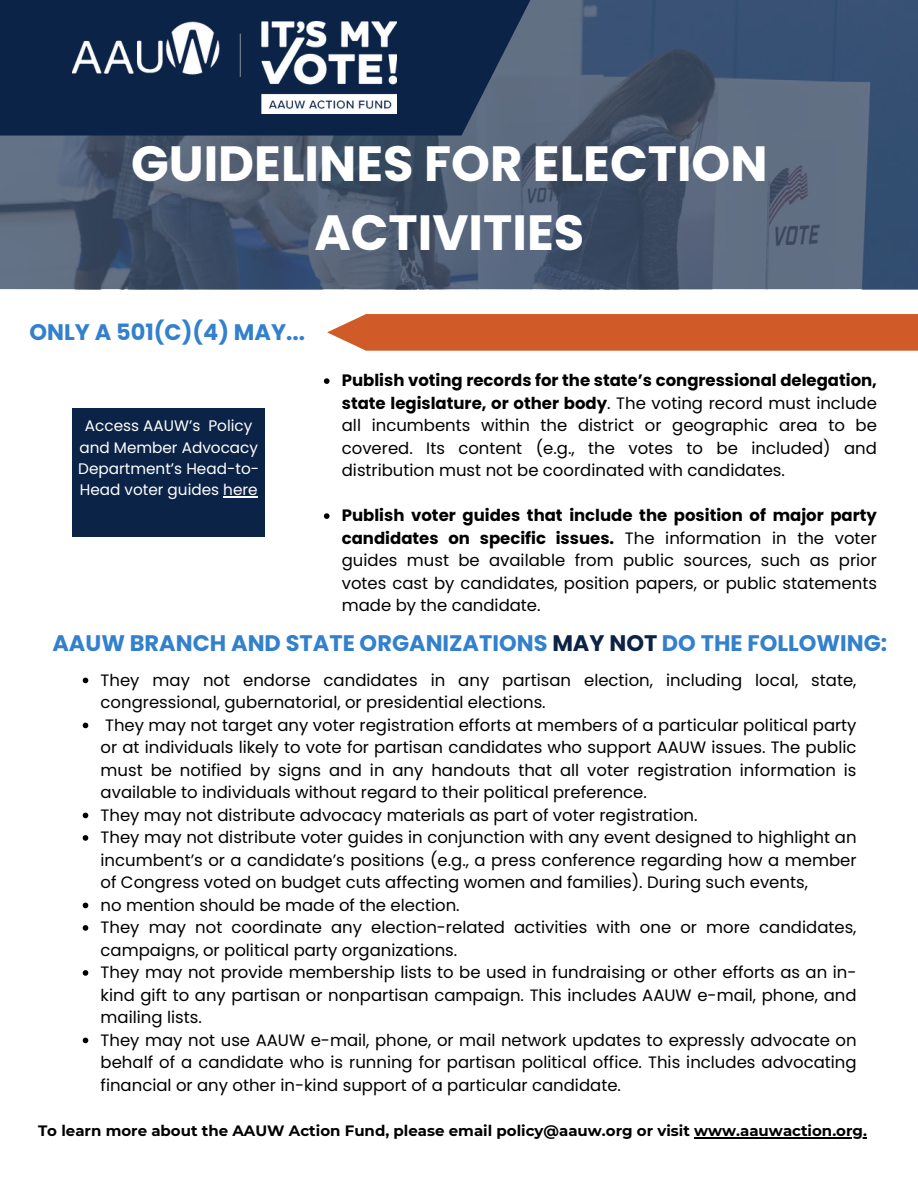
<style>
.page{position:relative;width:918px;height:1188px;background:#fff}
.page>*{position:absolute;margin:0;border:0;box-sizing:border-box;transform-origin:0 0}
.t1{font:700 49.5px/68.7px "Poppins";color:#fff;text-align:center}
.t2{font:700 22.5px "Poppins";color:#3380cd}
.t3{font:16.5px/22.5px "Poppins";color:#000;text-align:justify}
.t4{font:15.3px/21.3px "Poppins";color:#fff;text-align:center}
.t5{font:700 15px "Montserrat";color:#000}
.s1{font-weight:700}
.s2{color:#0b2346}
</style>
<div class="page">
<svg style="left:0;top:0;width:918px;height:289px;background:#4a5b73"></svg>
<svg style="left:0;top:0;width:530px;height:136px;background:#142b4c"></svg>
<svg style="left:327px;top:314px;width:591px;height:37px;background:#d26131"></svg>
<img style="left:73px;top:22px;width:324px;height:92px">
<svg style="left:324px;top:378px;width:6px;height:6px"></svg>
<svg style="left:324px;top:513px;width:6px;height:6px"></svg>
<div style="left:73px;top:409px;width:192px;height:128px;background:#0b2346"></div>
<hr style="left:223px;top:497px;width:35px;height:1px;background:#fff">
<svg style="left:83px;top:678px;width:5px;height:5px"></svg>
<svg style="left:83px;top:723px;width:5px;height:5px"></svg>
<svg style="left:83px;top:813px;width:5px;height:5px"></svg>
<svg style="left:83px;top:835px;width:5px;height:6px"></svg>
<svg style="left:83px;top:903px;width:5px;height:5px"></svg>
<svg style="left:83px;top:925px;width:5px;height:6px"></svg>
<svg style="left:83px;top:970px;width:5px;height:6px"></svg>
<svg style="left:83px;top:1038px;width:5px;height:5px"></svg>
<hr style="left:694px;top:1138px;width:173px;height:1px;background:#000">
<p class="t1" style="left:131px;top:130px;width:638px">GUIDELINES FOR ELECTION<br>ACTIVITIES</p>
<p class="t2" style="left:30px;top:316px;width:277px">ONLY A 501(C)(4) MAY...</p>
<p class="t4" style="left:78px;top:415px;width:182px">Access AAUW’s Policy and Member Advocacy<br>Department’s Head-to-<br>Head voter guides here</p>
<h2 class="t3" style="left:342px;top:369px;width:537px"><span class="s1">Publish voting records for the state’s congressional delegation, state legislature, or other body</span>. The voting record must include all incumbents within the district or geographic area to be covered. Its content (e.g., the votes to be included) and distribution must not be coordinated with candidates.</h2>
<p class="t3" style="left:342px;top:504px;width:537px"><span class="s1">Publish voter guides that include the position of major party candidates on specific issues.</span> The information in the voter guides must be available from public sources, such as prior votes cast by candidates, position papers, or public statements made by the candidate.</p>
<p class="t2" style="left:52px;top:628px;width:836px">AAUW BRANCH AND STATE ORGANIZATIONS <span class="s2">MAY NOT</span> DO THE FOLLOWING:</p>
<h2 class="t3" style="left:101px;top:668px;width:757px">They may not endorse candidates in any partisan election, including local, state, congressional, gubernatorial, or presidential elections.</h2>
<p class="t3" style="left:101px;top:713px;width:757px">They may not target any voter registration efforts at members of a particular political party or at individuals likely to vote for partisan candidates who support AAUW issues. The public must be notified by signs and in any handouts that all voter registration information is available to individuals without regard to their political preference.</p>
<p class="t3" style="left:101px;top:803px;width:598px">They may not distribute advocacy materials as part of voter registration.</p>
<p class="t3" style="left:101px;top:826px;width:757px">They may not distribute voter guides in conjunction with any event designed to highlight an incumbent’s or a candidate’s positions (e.g., a press conference regarding how a member of Congress voted on budget cuts affecting women and families). During such events,</p>
<p class="t3" style="left:101px;top:893px;width:361px">no mention should be made of the election.</p>
<p class="t3" style="left:101px;top:916px;width:757px">They may not coordinate any election-related activities with one or more candidates, campaigns, or political party organizations.</p>
<p class="t3" style="left:101px;top:961px;width:757px">They may not provide membership lists to be used in fundraising or other efforts as an in&shy;kind gift to any partisan or nonpartisan campaign. This includes AAUW e-mail, phone, and mailing lists.</p>
<p class="t3" style="left:101px;top:1028px;width:757px">They may not use AAUW e-mail, phone, or mail network updates to expressly advocate on behalf of a candidate who is running for partisan political office. This includes advocating financial or any other in-kind support of a particular candidate.</p>
<p class="t5" style="left:38px;top:1122px;width:830px">To learn more about the AAUW Action Fund, please email policy@aauw.org or visit www.aauwaction.org.</p>
</div>
